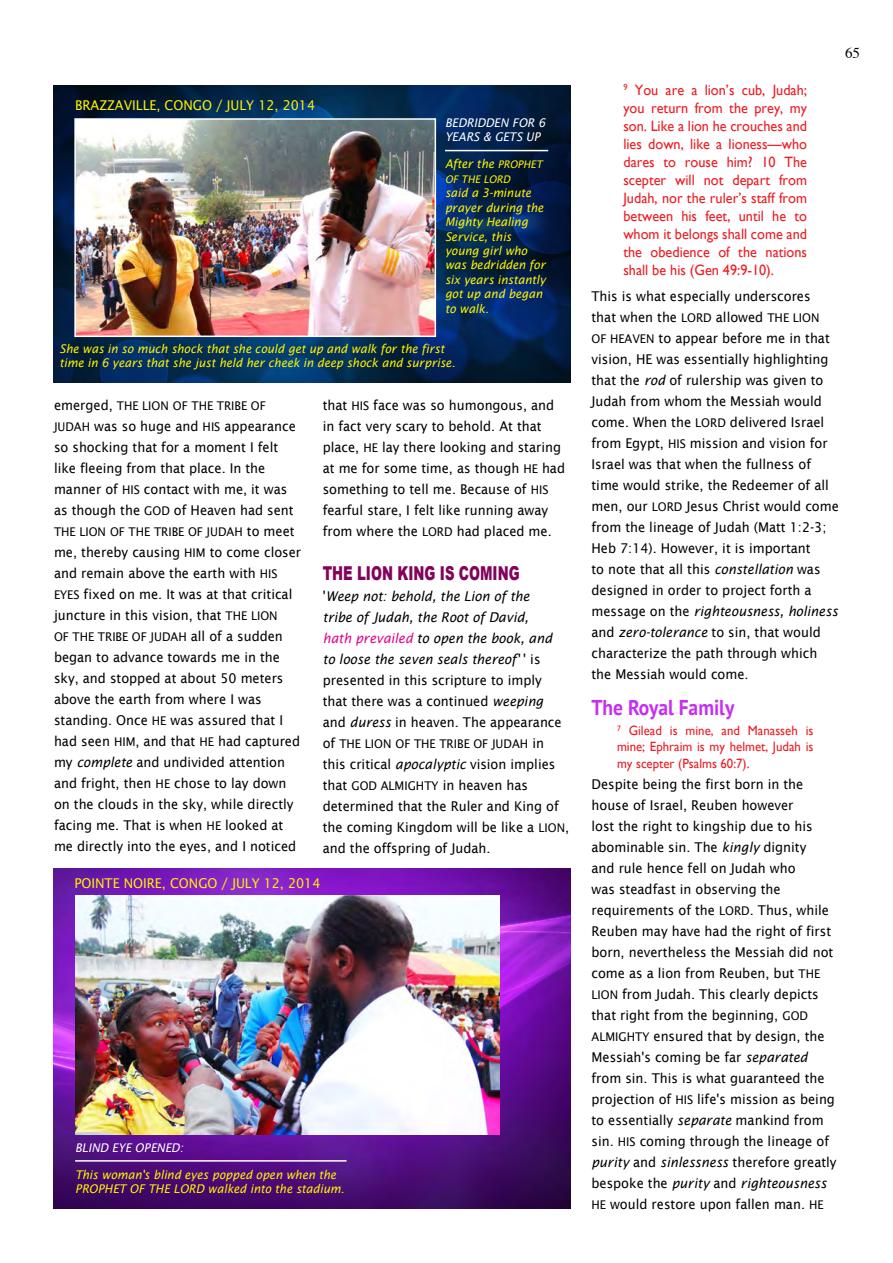
<style>
.page{position:relative;width:893px;height:1263px;background:#fff}
.page>*{position:absolute;margin:0;border:0;box-sizing:border-box;transform-origin:0 0}
.t1{font:700 21.45px "PT Sans";color:#c62ef2;scale:.91 1}
.t2{font:900 19.2px "Arial";color:#83045b;scale:.69 1}
.t3{font:15px/18px "Gill Sans";color:#ed1d24;text-align:justify;scale:.95 1}
.t4{font:15px "Times";color:#000}
.t5{font:13.5px/21px "Lucida Sans";color:#000;scale:.95 1}
.t6{font:italic 13.5px/21px "Lucida Sans";color:#000;scale:.95 1}
.t7{font:13.5px/16.2px "Gill Sans";color:#ed1d24;text-align:justify;scale:.95 1}
.t8{font:13.5px "Lucida Sans";color:#fff200;scale:.95 1}
.t9{font:italic 12px/14.4px "Lucida Sans";color:#fff200;scale:.95 1}
.t10{font:12px/21px "Lucida Sans";color:#000;scale:.95 1}
.t11{font:italic 12px/14.4px "Lucida Sans";color:#fff;scale:.95 1}
.t12{font:italic 10.5px "Lucida Sans";color:#fff200;scale:.95 1}
.s1{font-size:10.5px}
.s2{font-size:12px}
.s3{font-size:13.5px}
.s4{font-style:italic}
.s5{font-style:normal}
.s6{color:#df068c}
</style>
<div class="page">
<img style="left:54px;top:868px;width:516px;height:341px">
<img style="left:54px;top:85px;width:516px;height:298px">
<img style="left:77px;top:121px;width:356px;height:213px">
<div style="left:74px;top:118px;width:362px;height:219px;border:2px solid #fff"></div>
<hr style="left:445px;top:150px;width:103px;height:1px;background:#fff">
<hr style="left:75px;top:1160px;width:272px;height:1px;background:#fff">
<img style="left:75px;top:895px;width:425px;height:240px">
<p class="t8" style="left:75px;top:98px;width:51px">Brazzavill</p>
<p class="t8" style="left:150px;top:98px;width:176px">e, Congo / July 12, 2014</p>
<p class="t11" style="left:445px;top:115px;width:107px">BEDRIDDEN FOR 6<br>YEARS &amp; GETS UP</p>
<p class="t9" style="left:445px;top:157px;width:104px">After the <span class="s1">PROPHET</span></p>
<p class="t12" style="left:445px;top:173px;width:70px">OF THE LORD</p>
<p class="t9" style="left:445px;top:186px;width:108px">said a 3-minute prayer during the<br>Mighty Healing<br>Service, this young girl who was bedridden for six years instantly got up and began to walk.</p>
<p class="t9" style="left:60px;top:342px;width:418px">She was in so much shock that she could get up and walk for the first time in 6 years that she just held her cheek in deep shock and surprise.</p>
<p class="t5" style="left:54px;top:395px;width:75px">emerged, <span class="s2">THE</span></p>
<p class="t10" style="left:142px;top:395px;width:130px">LION of the tri be of</p>
<p class="t5" style="left:54px;top:416px;width:256px"><span class="s2">Judah</span> was so huge and <span class="s2">H IS</span> appearance so shocking that for a moment I felt like fleeing from that place. In the manner of <span class="s2">H IS</span> contact with me, it was as though the <span class="s2">GOD</span> of Heaven had sent</p>
<p class="t10" style="left:54px;top:521px;width:9px">THE</p>
<p class="t10" style="left:79px;top:521px;width:228px">LION of the tri be of Judah <span class="s3">to meet</span></p>
<p class="t5" style="left:54px;top:542px;width:262px">me, thereby causing <span class="s2">H IM</span> to come closer and remain above the earth with <span class="s2">H IS</span></p>
<p class="t10" style="left:54px;top:584px;width:8px">EYES</p>
<p class="t5" style="left:54px;top:584px;width:252px;text-indent:30px">fixed on me. It was at that critical juncture in this vision, that <span class="s2">THE</span></p>
<p class="t10" style="left:54px;top:605px;width:242px;text-indent:197px">LION of the tri be of Judah <span class="s3">all of a sudden</span></p>
<p class="t5" style="left:54px;top:647px;width:261px">began to advance towards me in the sky, and stopped at about 50 meters above the earth from where I was standing. Once <span class="s2">HE</span> was assured that I had seen <span class="s2">H IM</span>, and that <span class="s2">HE</span> had captured my <span class="s4">complete</span> and undivided attention and fright, then <span class="s2">HE</span> chose to lay down on the clouds in the sky, while directly facing me. That is when <span class="s2">HE</span> looked at me directly into the eyes, and I noticed</p>
<p class="t5" style="left:323px;top:395px;width:257px">that <span class="s2">H IS</span> face was so humongous, and in fact very scary to behold. At that place, <span class="s2">HE</span> lay there looking and staring at me for some time, as though <span class="s2">HE</span> had something to tell me. Because of <span class="s2">H IS </span>fearful stare, I felt like running away from where the <span class="s2">LORD</span> had placed me.</p>
<h2 class="t2" style="left:323px;top:559px;width:227px">THE LION KING IS COMIN</h2>
<h2 class="t2" style="left:509px;top:559px;width:17px">G</h2>
<p class="t6" style="left:323px;top:585px;width:253px"><span class="s5">'</span>Weep not: behold, the Lion of the tribe of Judah, the Root of David,<br><span class="s6">hath prevailed</span> to open the book, and to loose the seven seals thereof' <span class="s5">' is presented in this scripture to imply that there was a continued</span> weeping <span class="s5">and</span> duress <span class="s5">in heaven. The appearance</span></p>
<p class="t10" style="left:323px;top:733px;width:234px"><span class="s3">of</span> The Lion of the tri be of Judah <span class="s3">in</span></p>
<p class="t5" style="left:323px;top:753px;width:246px">this critical <span class="s4">apocalyptic</span> vision implies</p>
<p class="t10" style="left:323px;top:775px;width:107px"><span class="s3">that</span> GOD ALMIGHTY</p>
<p class="t5" style="left:323px;top:774px;width:261px;text-indent:120px">in heaven has determined that the Ruler and King of the coming Kingdom will be like a <span class="s2">lion</span>, and the offspring of Judah.</p>
<p class="t8" style="left:74px;top:876px;width:31px">POINTE</p>
<p class="t8" style="left:124px;top:876px;width:209px">NOIRE, Congo / July 12, 2014</p>
<p class="t11" style="left:75px;top:1140px;width:115px">BLIND EYE OPENED:</p>
<p class="t9" style="left:75px;top:1167px;width:285px">This woman's blind eyes popped open when the<br>PROPHET OF THE LORD walked into the stadium.</p>
<p class="t4" style="left:845px;top:38px;width:16px">65</p>
<p class="t3" style="left:623px;top:81px;width:195px"><sup>9</sup> You are a lion’s cub, Judah; you return from the prey, my son. Like a lion he crouches and lies down, like a lioness—who dares to rouse him? 10 The scepter will not depart from Judah, nor the ruler’s staff from between his feet, until he to whom it belongs shall come and the obedience of the nations shall be his (Gen 49:9-10).</p>
<p class="t5" style="left:591px;top:285px;width:232px">This is what especially underscores that when the <span class="s2">LORD</span> allowed <span class="s2">THE</span></p>
<p class="t10" style="left:793px;top:307px;width:20px">LION</p>
<p class="t5" style="left:591px;top:327px;width:262px"><span class="s2">OF HEAVEN</span> to appear before me in that vision, HE was essentially highlighting that the <span class="s4">rod</span> of rulership was given to Judah from whom the Messiah would come. When the <span class="s2">LORD</span> delivered Israel from Egypt, <span class="s2">H IS</span> mission and vision for Israel was that when the fullness of time would strike, the Redeemer of all men, our <span class="s2">LORD</span> Jesus Christ would come from the lineage of Judah (Matt 1:2-3; Heb 7:14). However, it is important<br>to note that all this <span class="s4">constellation</span> was designed in order to project forth a message on the <span class="s4">righteousness, holiness </span>and <span class="s4">zero-tolerance</span> to sin, that would characterize the path through which the Messiah would come.</p>
<h1 class="t1" style="left:591px;top:693px;width:158px">The Royal Family</h1>
<p class="t7" style="left:617px;top:722px;width:208px"><sup>7</sup> Gilead is mine, and Manasseh is mine; Ephraim is my helmet, Judah is my scepter (Psalms 60:7).</p>
<p class="t5" style="left:591px;top:773px;width:256px">Despite being the first born in the house of Israel, Reuben however<br>lost the right to kingship due to his abominable sin. The <span class="s4">kingly</span> dignity<br>and rule hence fell on Judah who<br>was steadfast in observing the requirements of the <span class="s2">LORD</span>. Thus, while Reuben may have had the right of first born, nevertheless the Messiah did not come as a lion from Reuben, but <span class="s2">THE<br>LION</span> from Judah. This clearly depicts that right from the beginning, <span class="s2">GOD</span></p>
<p class="t10" style="left:591px;top:1026px;width:46px">ALMIGHTY</p>
<p class="t5" style="left:591px;top:1025px;width:259px;text-indent:62px">ensured that by design, the Messiah's coming be far <span class="s4">separated </span>from sin. This is what guaranteed the projection of <span class="s2">H IS</span> life's mission as being to essentially <span class="s4">separate</span> mankind from sin. <span class="s2">H IS</span> coming through the lineage of <span class="s4">purity</span> and <span class="s4">sinlessness</span> therefore greatly bespoke the <span class="s4">purity</span> and <span class="s4">righteousness </span><span class="s2">HE</span> would restore upon fallen man. <span class="s2">HE</span></p>
</div>
